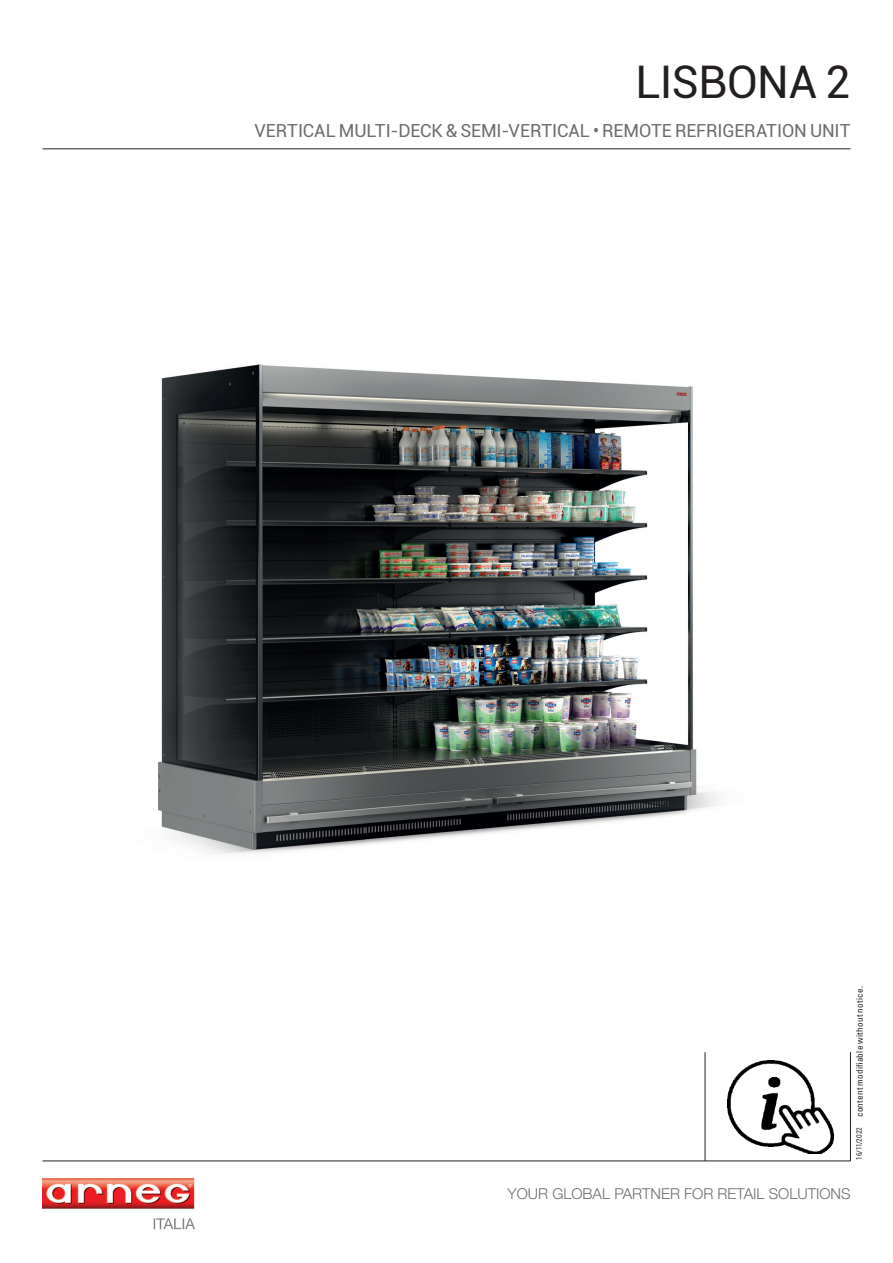
<style>
.page{position:relative;width:893px;height:1263px;background:#fff}
.page>*{position:absolute;margin:0;border:0;box-sizing:border-box;transform-origin:0 0}
.t1{font:45px "Roboto";letter-spacing:-.01em;color:#231f20}
.t2{font:18px "Roboto";letter-spacing:-.005em;color:#6c6d70}
.t3{font:300 15px "Helvetica Neue LT Std";color:#6c6d70}
.t4{font:condensed 9px "Univers LT Std";letter-spacing:.03em;color:#231f20}
.s1{font-family:"Roboto";font-stretch:normal;font-size:7.5px}
</style>
<div class="page">
<hr style="left:43px;top:148px;width:807px;height:1px;background:#231f20">
<img style="left:158px;top:364px;width:560px;height:490px">
<img style="left:727px;top:1060px;width:106px;height:94px">
<hr style="left:705px;top:1052px;width:1px;height:109px;background:#231f20">
<hr style="left:850px;top:1052px;width:1px;height:109px;background:#231f20">
<hr style="left:43px;top:1160px;width:807px;height:1px;background:#231f20">
<img style="left:43px;top:1178px;width:152px;height:51px">
<h1 class="t1" style="left:636px;top:50px;width:216px">LISBONA 2</h1>
<p class="t2" style="left:254px;top:117px;width:598px">VERTICAL MULTI-DECK &amp; SEMI-VERTICAL • REMOTE REFRIGERATION UNIT</p>
<p class="t4" style="left:854px;top:1160px;width:175px;rotate:-90deg"><span class="s1">16/11/2022</span> content modifiable without notice.</p>
<p class="t3" style="left:508px;top:1184px;width:344px">YOUR GLOBAL PARTNER FOR RETAIL SOLUTIONS</p>
</div>
